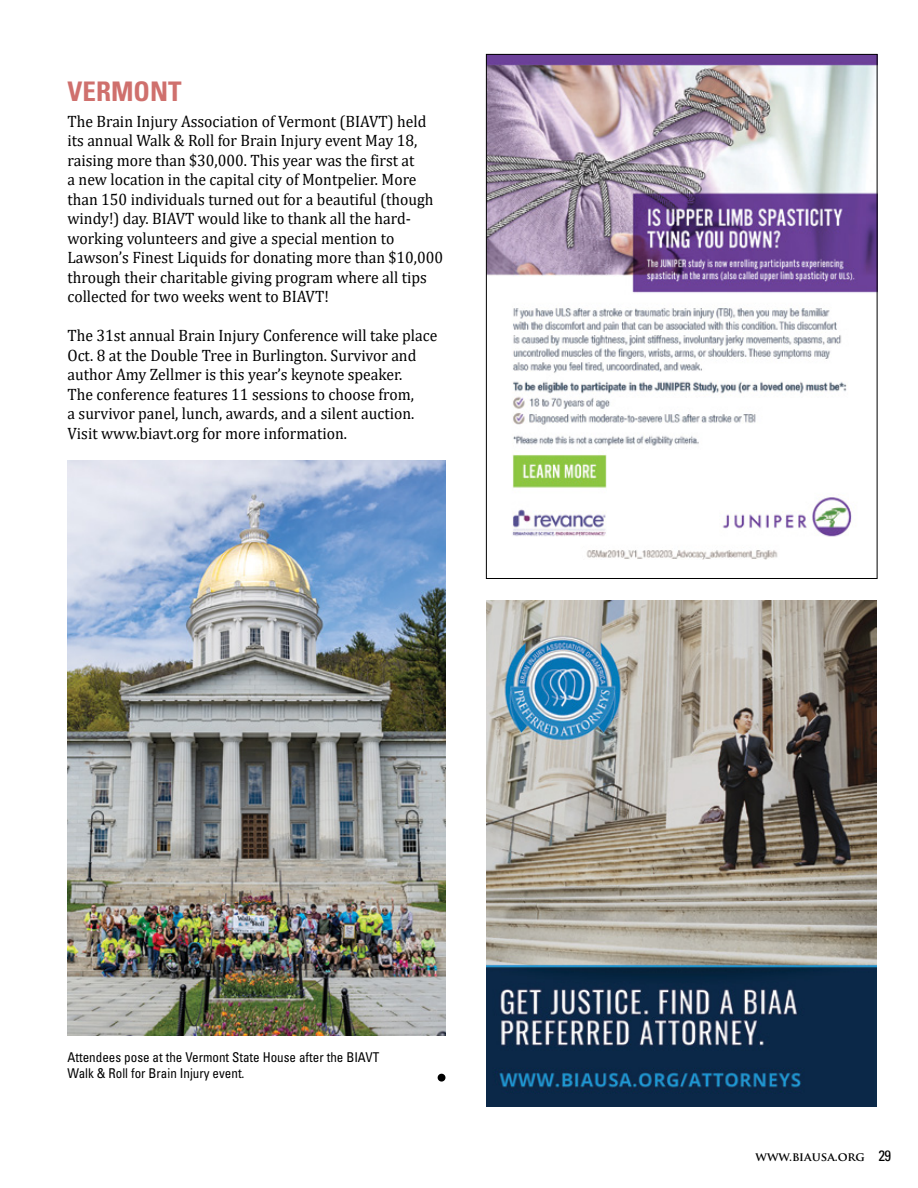
<style>
.page{position:relative;width:918px;height:1188px;background:#fff}
.page>*{position:absolute;margin:0;border:0;box-sizing:border-box;transform-origin:0 0}
.t1{font:700 condensed 27px "Univers LT Std";color:#cf706d}
.t2{font:16.5px/19.5px "Cambria";color:#000;scale:.95 1}
.t3{font:condensed 13.5px/16.5px "Univers LT Std";color:#000}
.t4{font:700 12px "Trajan Pro";color:#000}
.s1{font-family:"Univers LT Std";font-weight:400;font-stretch:condensed;font-size:15px}
</style>
<div class="page">
<div style="left:438px;top:1074px;width:7px;height:8px;background:#000;border-radius:50%"></div>
<img style="left:68px;top:461px;width:378px;height:574px">
<img style="left:488px;top:56px;width:387px;height:504px">
<img style="left:486px;top:601px;width:390px;height:506px">
<h1 class="t1" style="left:68px;top:74px;width:116px">VERMONT</h1>
<p class="t2" style="left:68px;top:111px;width:397px">The Brain Injury Association of Vermont (BIAVT) held its annual Walk &amp; Roll for Brain Injury event May 18, raising more than $30,000. This year was the first at<br>a new location in the capital city of Montpelier. More than 150 individuals turned out for a beautiful (though windy!) day. BIAVT would like to thank all the hard&shy;working volunteers and give a special mention to Lawson’s Finest Liquids for donating more than $10,000 through their charitable giving program where all tips collected for two weeks went to BIAVT!</p>
<p class="t2" style="left:68px;top:326px;width:391px">The 31st annual Brain Injury Conference will take place Oct. 8 at the Double Tree in Burlington. Survivor and author Amy Zellmer is this year’s keynote speaker.<br>The conference features 11 sessions to choose from,<br>a survivor panel, lunch, awards, and a silent auction.<br>Visit www.biavt.org for more information.</p>
<p class="t3" style="left:68px;top:1049px;width:313px">Attendees pose at the Vermont State House after the BIAVT<br>Walk &amp; Roll for Brain Injury event.</p>
<p class="t4" style="left:756px;top:1149px;width:137px">WWW.BIAUSA.ORG <span class="s1">29</span></p>
</div>
